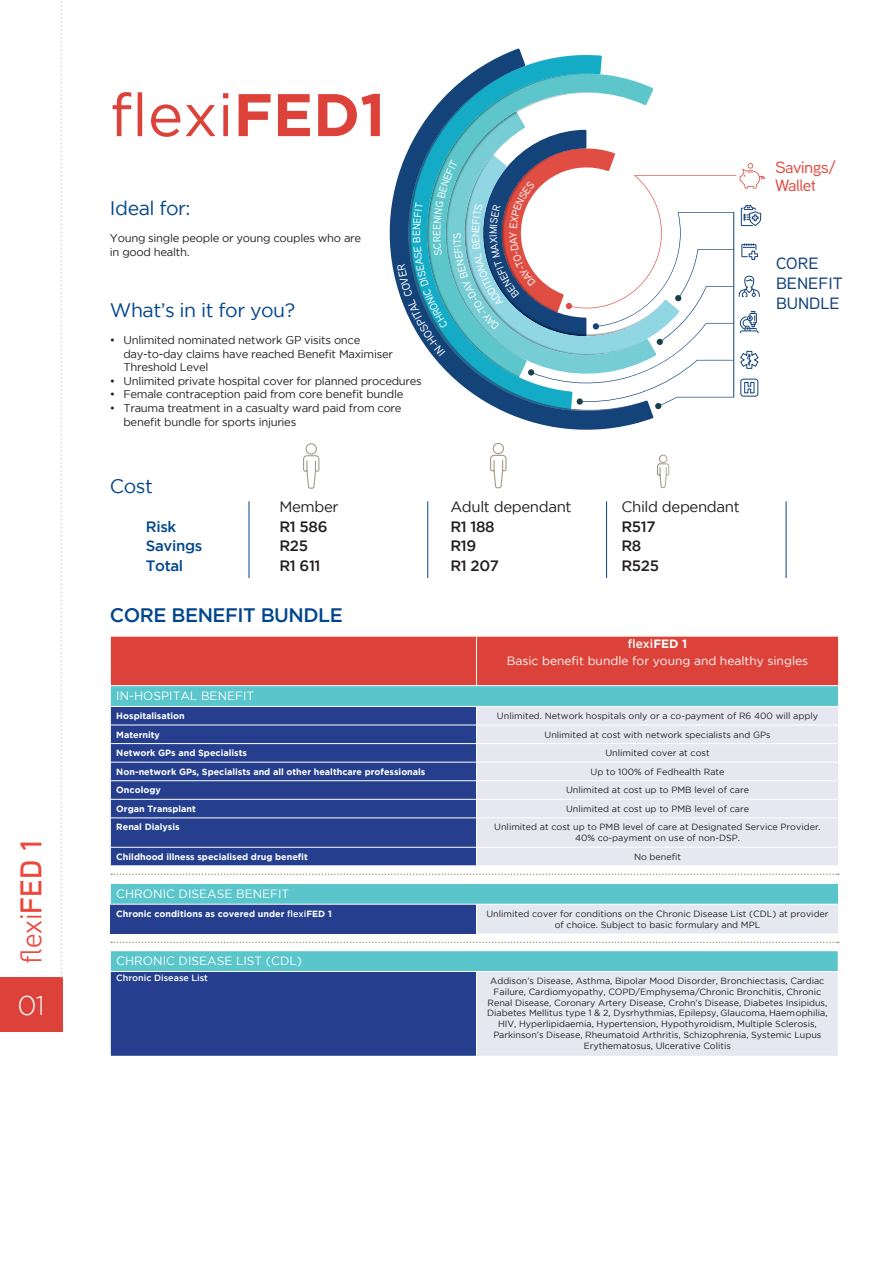
<style>
.page{position:relative;width:893px;height:1263px;background:#fff}
.page>*{position:absolute;margin:0;border:0;box-sizing:border-box;transform-origin:0 0}
.t1{font:60px "Gotham";color:#dc4239}
.t2{font:600 30px "Aaux Next";color:#ec483d}
.t3{font:300 27px "Gotham";color:#fff}
.t4{font:19.5px "Gotham";letter-spacing:-.025em;color:#01468c}
.t5{font:500 19.5px "Gotham";letter-spacing:-.025em;color:#01468c}
.t6{font:500 16.35px/19.6px "Aaux Next";color:#14437a;scale:1.07 1}
.t7{font:500 16.35px/17.7px "Aaux Next";letter-spacing:-.035em;color:#e04d43;scale:1.07 1}
.t8{font:500 15px "Gotham";letter-spacing:-.025em;color:#231f20}
.t9{font:15px "Gotham";letter-spacing:-.025em;color:#231f20}
.t10{font:500 15px "Gotham";letter-spacing:-.025em;color:#01468c}
.t11{font:12px/17.4px "Gotham";color:#fff;text-align:center}
.t12{font:11.25px/14.4px "Gotham";letter-spacing:-.025em;color:#231f20}
.t13{font:500 10.5px "Aaux Next";color:#fff}
.t14{font:9px/10.8px "Gotham";color:#231f20;text-align:center}
.t15{font:700 9px "Gotham";color:#fff}
.t16{font:500 9px "Gotham";color:#fff}
.s1{font-weight:400}
.s2{font-weight:700}
.s3{font-weight:500}
</style>
<div class="page">
<hr style="left:249px;top:501px;width:1px;height:77px;background:#01468c">
<hr style="left:427px;top:501px;width:1px;height:77px;background:#01468c">
<hr style="left:606px;top:501px;width:1px;height:77px;background:#01468c">
<hr style="left:786px;top:501px;width:1px;height:77px;background:#01468c">
<div style="left:0;top:977px;width:62px;height:55px;background:#dc4239"></div>
<svg style="left:60px;top:1px;width:2px;height:976px"></svg>
<svg style="left:303px;top:443px;width:17px;height:46px"></svg>
<svg style="left:490px;top:454px;width:17px;height:35px"></svg>
<svg style="left:657px;top:454px;width:13px;height:34px"></svg>
<svg style="left:389px;top:48px;width:264px;height:406px"></svg>
<svg style="left:110px;top:636px;width:729px;height:229px;background:#998aa7"></svg>
<svg style="left:111px;top:873px;width:728px;height:2px"></svg>
<svg style="left:111px;top:942px;width:728px;height:1px"></svg>
<div style="left:110px;top:883px;width:728px;height:21px;background:#5ac6cc"></div>
<div style="left:110px;top:904px;width:366px;height:30px;background:#253f8e"></div>
<div style="left:476px;top:904px;width:362px;height:30px;background:#e5e7f1"></div>
<hr style="left:110px;top:883px;width:366px;height:1px;background:#fff">
<svg style="left:110px;top:884px;width:1px;height:20px"></svg>
<hr style="left:476px;top:883px;width:363px;height:1px;background:#fff">
<hr style="left:110px;top:904px;width:366px;height:1px;background:#fff">
<hr style="left:476px;top:904px;width:363px;height:1px;background:#fff">
<svg style="left:476px;top:905px;width:1px;height:28px"></svg>
<hr style="left:476px;top:933px;width:363px;height:1px;background:#fff">
<svg style="left:838px;top:884px;width:1px;height:20px"></svg>
<div style="left:110px;top:951px;width:728px;height:20px;background:#5ac6cc"></div>
<div style="left:110px;top:971px;width:366px;height:85px;background:#253f8e"></div>
<div style="left:476px;top:971px;width:362px;height:85px;background:#e5e7f1"></div>
<svg style="left:110px;top:951px;width:1px;height:20px"></svg>
<hr style="left:110px;top:971px;width:366px;height:1px;background:#fff">
<hr style="left:110px;top:972px;width:1px;height:84px;background:#fff">
<hr style="left:476px;top:971px;width:363px;height:1px;background:#fff">
<hr style="left:476px;top:972px;width:1px;height:84px;background:#fff">
<svg style="left:397px;top:130px;width:368px;height:279px"></svg>
<h2 class="t2" style="left:10px;top:948px;width:110px;rotate:-90deg"><span class="s1">exi</span>FED 1</h2>
<h3 class="t3" style="left:17px;top:990px;width:29px">01</h3>
<h1 class="t1" style="left:110px;top:82px;width:277px">flexi<span class="s2">FED1</span></h1>
<h3 class="t4" style="left:110px;top:197px;width:82px">Ideal for:</h3>
<p class="t12" style="left:110px;top:230px;width:253px">Young single people or young couples who are in good health.</p>
<p class="t13" style="left:409px;top:236px;width:8px;rotate:-90deg">E</p>
<p class="t13" style="left:430px;top:236px;width:8px;rotate:-90deg">E</p>
<p class="t13" style="left:468px;top:237px;width:8px;rotate:-90deg">N</p>
<h3 class="t4" style="left:110px;top:300px;width:187px">What’s in it for you?</h3>
<p class="t12" style="left:123px;top:333px;width:271px;line-height:13.5px;text-indent:-14px">• Unlimited nominated network GP visits once day-to-day claims have reached Benefit Maximiser<br>Threshold Level</p>
<p class="t12" style="left:110px;top:374px;width:313px">• Unlimited private hospital cover for planned procedures</p>
<p class="t12" style="left:110px;top:387px;width:295px">• Female contraception paid from core benefit bundle</p>
<p class="t12" style="left:123px;top:401px;width:280px;text-indent:-14px">• Trauma treatment in a casualty ward paid from core benefit bundle for sports injuries</p>
<h3 class="t4" style="left:110px;top:475px;width:45px">Cost</h3>
<h3 class="t9" style="left:279px;top:499px;width:61px">Member</h3>
<h3 class="t9" style="left:450px;top:499px;width:123px">Adult dependant</h3>
<h3 class="t9" style="left:621px;top:499px;width:120px">Child dependant</h3>
<h3 class="t10" style="left:146px;top:518px;width:32px">Risk</h3>
<h3 class="t8" style="left:279px;top:518px;width:50px">R1 586</h3>
<h3 class="t8" style="left:450px;top:518px;width:46px">R1 188</h3>
<h3 class="t8" style="left:621px;top:518px;width:36px">R517</h3>
<h3 class="t10" style="left:146px;top:538px;width:58px">Savings</h3>
<h3 class="t8" style="left:279px;top:538px;width:30px">R25</h3>
<h3 class="t8" style="left:450px;top:538px;width:27px">R19</h3>
<h3 class="t8" style="left:621px;top:538px;width:21px">R8</h3>
<h3 class="t10" style="left:146px;top:557px;width:39px">Total</h3>
<h3 class="t8" style="left:279px;top:557px;width:43px">R1 611</h3>
<h3 class="t8" style="left:450px;top:557px;width:50px">R1 207</h3>
<h3 class="t8" style="left:621px;top:557px;width:39px">R525</h3>
<h3 class="t5" style="left:110px;top:604px;width:234px">CORE BENEFIT BUNDLE</h3>
<h3 class="t7" style="left:775px;top:158px;width:58px">Savings/<br>Wallet</h3>
<h3 class="t6" style="left:776px;top:253px;width:64px">CORE<br>BENEFIT<br>BUNDLE</h3>
<h3 class="t11" style="left:507px;top:635px;width:303px"><span class="s3">flexi</span><span class="s2">FED 1<br></span>Basic benefit bundle for young and healthy singles</h3>
<h3 class="t11" style="left:116px;top:687px;width:140px">IN-HOSPITAL BENEFIT</h3>
<p class="t15" style="left:116px;top:711px;width:70px">Hospitalisation</p>
<p class="t14" style="left:497px;top:710px;width:323px">Unlimited. Network hospitals only or a co-payment of R6 400 will apply</p>
<p class="t15" style="left:116px;top:729px;width:45px">Maternity</p>
<p class="t14" style="left:544px;top:729px;width:228px">Unlimited at cost with network specialists and GPs</p>
<p class="t15" style="left:116px;top:748px;width:132px">Network GPs and Specialists</p>
<p class="t14" style="left:605px;top:747px;width:106px">Unlimited cover at cost</p>
<p class="t15" style="left:116px;top:766px;width:311px">Non-network GPs, Specialists and all other healthcare professionals</p>
<p class="t14" style="left:591px;top:766px;width:135px">Up to 100% of Fedhealth Rate</p>
<p class="t15" style="left:116px;top:785px;width:46px">Oncology</p>
<p class="t14" style="left:566px;top:784px;width:184px">Unlimited at cost up to PMB level of care</p>
<p class="t15" style="left:116px;top:803px;width:81px">Organ Transplant</p>
<p class="t14" style="left:566px;top:803px;width:184px">Unlimited at cost up to PMB level of care</p>
<p class="t15" style="left:116px;top:822px;width:65px">Renal Dialysis</p>
<p class="t14" style="left:494px;top:822px;width:328px">Unlimited at cost up to PMB level of care at Designated Service Provider.<br>40% co-payment on use of non-DSP.</p>
<p class="t15" style="left:116px;top:851px;width:193px">Childhood illness specialised drug benefit</p>
<p class="t14" style="left:634px;top:851px;width:49px">No benefit</p>
<h3 class="t11" style="left:116px;top:885px;width:175px">CHRONIC DISEASE BENEFIT</h3>
<p class="t15" style="left:116px;top:908px;width:217px">Chronic conditions as covered under <span class="s3">flexi</span>FED 1</p>
<p class="t14" style="left:486px;top:908px;width:344px">Unlimited cover for conditions on the Chronic Disease List (CDL) at provider of choice. Subject to basic formulary and MPL</p>
<h3 class="t11" style="left:116px;top:952px;width:187px">CHRONIC DISEASE LIST (CDL)</h3>
<p class="t16" style="left:116px;top:973px;width:93px">Chronic Disease List</p>
<p class="t14" style="left:487px;top:975px;width:342px">Addison’s Disease, Asthma, Bipolar Mood Disorder, Bronchiectasis, Cardiac Failure, Cardiomyopathy, COPD/Emphysema/Chronic Bronchitis, Chronic Renal Disease, Coronary Artery Disease, Crohn’s Disease, Diabetes Insipidus, Diabetes Mellitus type 1 &amp; 2, Dysrhythmias, Epilepsy, Glaucoma, Haemophilia, HIV, Hyperlipidaemia, Hypertension, Hypothyroidism, Multiple Sclerosis, Parkinson’s Disease, Rheumatoid Arthritis, Schizophrenia, Systemic Lupus Erythematosus, Ulcerative Colitis</p>
</div>
